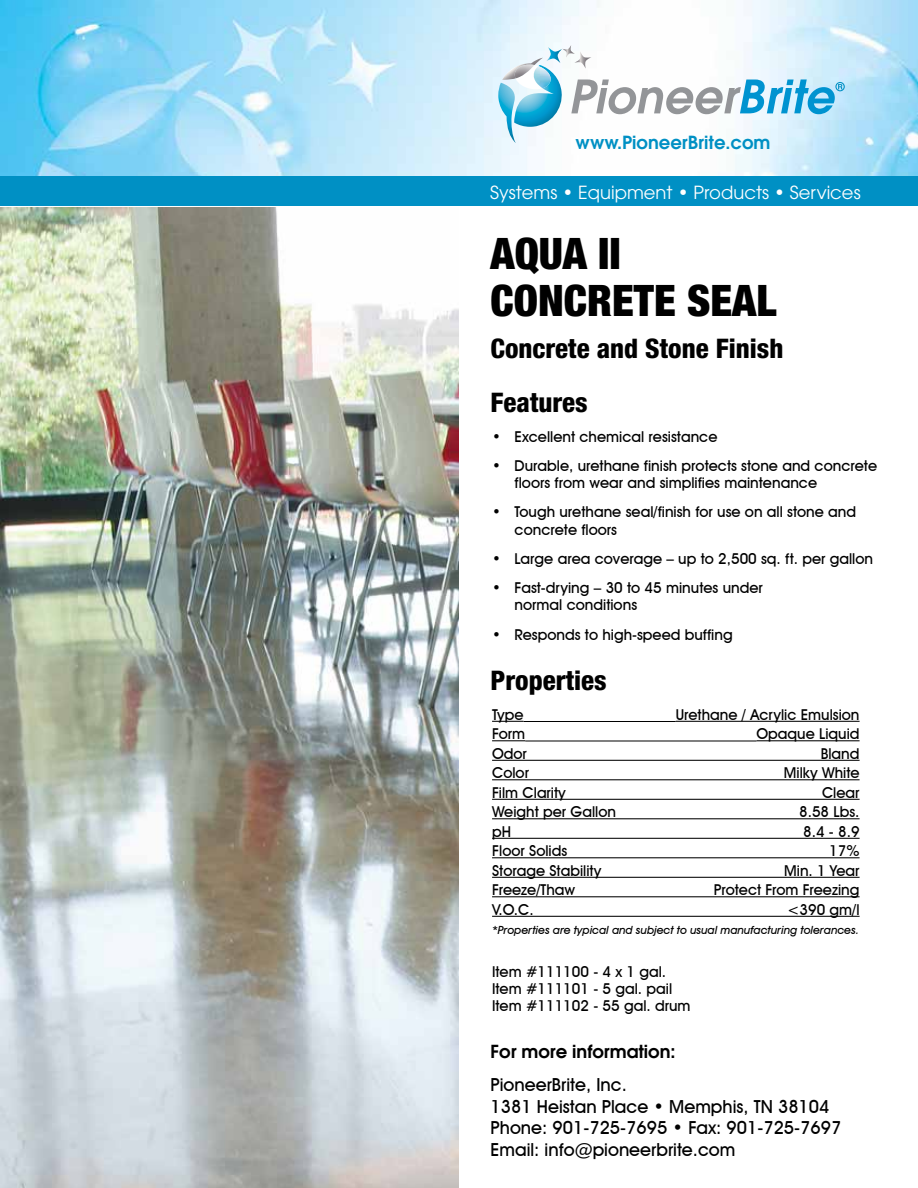
<style>
.page{position:relative;width:918px;height:1188px;background:#fff}
.page>*{position:absolute;margin:0;border:0;box-sizing:border-box;transform-origin:0 0}
.t1{font:900 condensed 43.5px/48px "Helvetica Neue";color:#000}
.t2{font:800 condensed 27px "Helvetica Neue";color:#000}
.t3{font:500 18px/21.6px "Avant Garde IT Cby BT";color:#000}
.t4{font:18px "Avant Garde";color:#fff}
.t5{font:600 18px "Avant Garde";color:#0090c4}
.t6{font:600 18px "Avant Garde";color:#000}
.t7{font:500 15px/17.2px "Avant Garde IT Cby BT";color:#000}
.t8{font:italic 500 11.25px "Avant Garde IT Cby BT";color:#000}
</style>
<div class="page">
<img style="left:1px;top:0;width:917px;height:176px">
<div style="left:1px;top:176px;width:917px;height:30px;background:#0090c4"></div>
<svg style="left:498px;top:45px;width:347px;height:98px"></svg>
<img style="left:1px;top:207px;width:457px;height:981px">
<hr style="left:492px;top:721px;width:31px;height:1px;background:#000">
<hr style="left:523px;top:721px;width:153px;height:1px;background:#000">
<hr style="left:676px;top:721px;width:184px;height:1px;background:#000">
<hr style="left:492px;top:740px;width:33px;height:1px;background:#000">
<hr style="left:525px;top:741px;width:232px;height:1px;background:#000">
<hr style="left:757px;top:740px;width:103px;height:1px;background:#000">
<hr style="left:492px;top:760px;width:368px;height:1px;background:#000">
<hr style="left:492px;top:779px;width:368px;height:1px;background:#000">
<hr style="left:492px;top:799px;width:368px;height:1px;background:#000">
<hr style="left:492px;top:818px;width:368px;height:1px;background:#000">
<hr style="left:492px;top:838px;width:368px;height:1px;background:#000">
<hr style="left:492px;top:857px;width:368px;height:1px;background:#000">
<hr style="left:492px;top:877px;width:368px;height:1px;background:#000">
<hr style="left:492px;top:896px;width:368px;height:1px;background:#000">
<hr style="left:492px;top:916px;width:368px;height:1px;background:#000">
<p class="t5" style="left:576px;top:131px;width:196px">www.PioneerBrite.com</p>
<p class="t4" style="left:490px;top:181px;width:372px">Systems • Equipment • Products • Services</p>
<h1 class="t1" style="left:491px;top:228px;width:287px">AQUA II<br>CONCRETE SEAL</h1>
<h2 class="t2" style="left:491px;top:332px;width:294px">Concrete and Stone Finish</h2>
<h2 class="t2" style="left:491px;top:385px;width:99px">Features</h2>
<p class="t7" style="left:492px;top:428px;width:227px">• Excellent chemical resistance</p>
<p class="t7" style="left:515px;top:457px;width:364px;text-indent:-22px">• Durable, urethane finish protects stone and concrete floors from wear and simplifies maintenance</p>
<p class="t7" style="left:515px;top:503px;width:343px;text-indent:-22px">• Tough urethane seal/finish for use on all stone and concrete floors</p>
<p class="t7" style="left:492px;top:550px;width:383px">• Large area coverage – up to 2,500 sq. ft. per gallon</p>
<p class="t7" style="left:515px;top:579px;width:250px;text-indent:-22px">• Fast-drying – 30 to 45 minutes under normal conditions</p>
<p class="t7" style="left:492px;top:626px;width:242px">• Responds to high-speed buffing</p>
<h2 class="t2" style="left:491px;top:664px;width:118px">Properties</h2>
<p class="t7" style="left:492px;top:706px;width:33px">Type</p>
<p class="t7" style="left:676px;top:706px;width:185px">Urethane / Acrylic Emulsion</p>
<p class="t7" style="left:492px;top:725px;width:35px">Form</p>
<p class="t7" style="left:757px;top:725px;width:105px">Opaque Liquid</p>
<p class="t7" style="left:492px;top:745px;width:36px">Odor</p>
<p class="t7" style="left:821px;top:745px;width:40px">Bland</p>
<p class="t7" style="left:492px;top:764px;width:38px">Color</p>
<p class="t7" style="left:784px;top:764px;width:77px">Milky White</p>
<p class="t7" style="left:492px;top:784px;width:75px">Film Clarity</p>
<p class="t7" style="left:822px;top:784px;width:39px">Clear</p>
<p class="t7" style="left:492px;top:803px;width:125px">Weight per Gallon</p>
<p class="t7" style="left:799px;top:803px;width:62px">8.58 Lbs.</p>
<p class="t7" style="left:492px;top:823px;width:20px">pH</p>
<p class="t7" style="left:803px;top:823px;width:58px">8.4 - 8.9</p>
<p class="t7" style="left:492px;top:842px;width:77px">Floor Solids</p>
<p class="t7" style="left:829px;top:842px;width:32px">17%</p>
<p class="t7" style="left:492px;top:862px;width:111px">Storage Stability</p>
<p class="t7" style="left:784px;top:862px;width:77px">Min. 1 Year</p>
<p class="t7" style="left:492px;top:881px;width:85px">Freeze/Thaw</p>
<p class="t7" style="left:714px;top:881px;width:147px">Protect From Freezing</p>
<p class="t7" style="left:492px;top:901px;width:43px">V.O.C.</p>
<p class="t7" style="left:787px;top:901px;width:74px">&lt;390 gm/l</p>
<p class="t8" style="left:492px;top:924px;width:368px">*Properties are typical and subject to usual manufacturing tolerances.</p>
<p class="t7" style="left:492px;top:962px;width:200px">Item #111100 - 4 x 1 gal.<br>Item #111101 - 5 gal. pail<br>Item #111102 - 55 gal. drum</p>
<p class="t6" style="left:491px;top:1040px;width:187px">For more information:</p>
<p class="t3" style="left:491px;top:1074px;width:352px">PioneerBrite, Inc.<br>1381 Heistan Place • Memphis, TN 38104<br>Phone: 901-725-7695 • Fax: 901-725-7697<br>Email: info@pioneerbrite.com</p>
</div>
